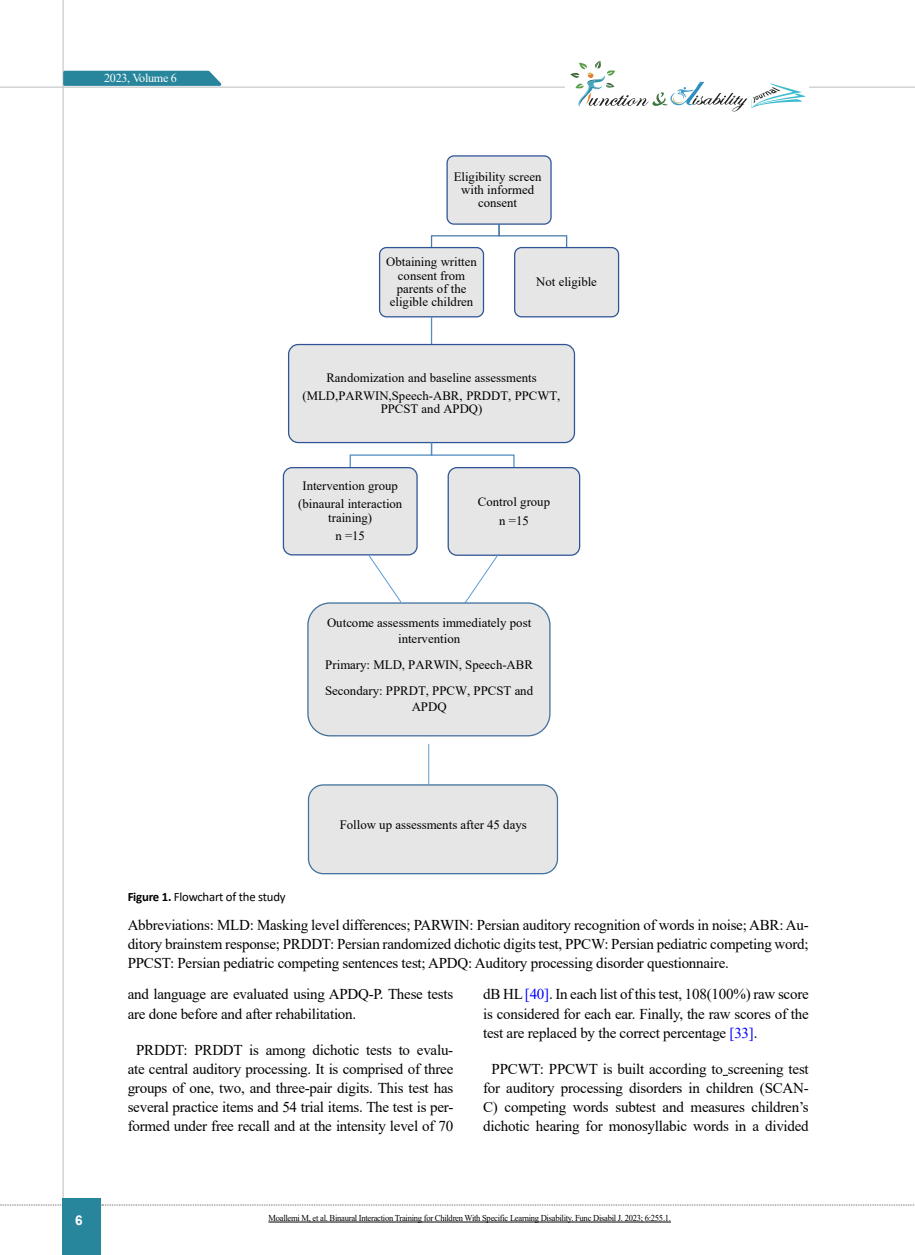
<style>
.page{position:relative;width:915px;height:1255px;background:#fff}
.page>*{position:absolute;margin:0;border:0;box-sizing:border-box;transform-origin:0 0}
.t1{font:15px/19px "Times New Roman";letter-spacing:-.015em;color:#000;text-align:center}
.t2{font:14.1px "Calibri";color:#000}
.t3{font:700 13.5px "Arial";color:#fff}
.t4{font:12.9px/15.9px "Times New Roman";color:#000;text-align:center}
.t5{font:12.75px/13.2px "Times New Roman";color:#000;text-align:center}
.t6{font:12.75px "Calibri";letter-spacing:-.015em;color:#000}
.t7{font:12.15px "Times New Roman";letter-spacing:-.025em;color:#fff}
.t8{font:9px "Times New Roman";letter-spacing:-.03em;color:#000;scale:.95 1}
.s1{font-weight:700}
.s2{color:#00f}
</style>
<div class="page">
<hr style="left:62px;top:0;width:2px;height:1254px;background:#c2c4c6">
<hr style="left:0;top:87px;width:914px;height:1px;background:#c2c4c6">
<svg style="left:0;top:1204px;width:63px;height:1px"></svg>
<svg style="left:102px;top:1204px;width:813px;height:1px"></svg>
<svg style="left:62px;top:69px;width:165px;height:18px;background:#549eb0"></svg>
<div style="left:63px;top:1198px;width:38px;height:56px;background:#27859c"></div>
<div style="left:564px;top:57px;width:244px;height:55px;background:#fff"></div>
<svg style="left:570px;top:61px;width:235px;height:51px"></svg>
<div style="left:446px;top:155px;width:105px;height:70px;background:#e7e6e6;border:1px solid #2f5597;border-radius:7px"></div>
<div style="left:379px;top:247px;width:105px;height:70px;background:#e7e6e6;border:1px solid #2f5597;border-radius:7px"></div>
<svg style="left:431px;top:317px;width:1px;height:27px"></svg>
<div style="left:288px;top:344px;width:287px;height:99px;background:#e7e6e6;border:1px solid #2f5597;border-radius:10px"></div>
<div style="left:283px;top:467px;width:134px;height:88px;background:#e7e6e6;border:1px solid #2f5597;border-radius:9px"></div>
<svg style="left:349px;top:441px;width:166px;height:28px"></svg>
<div style="left:447px;top:467px;width:133px;height:89px;background:#e7e6e6;border:1px solid #2f5597;border-radius:9px"></div>
<svg style="left:430px;top:223px;width:137px;height:26px"></svg>
<div style="left:514px;top:247px;width:105px;height:70px;background:#e7e6e6;border:1px solid #2f5597;border-radius:7px"></div>
<svg style="left:368px;top:554px;width:33px;height:48px"></svg>
<svg style="left:463px;top:554px;width:36px;height:48px"></svg>
<div style="left:307px;top:602px;width:243px;height:134px;background:#e7e6e6;border:1px solid #41719c;border-radius:22px"></div>
<div style="left:308px;top:784px;width:250px;height:90px;background:#e7e6e6;border:1px solid #41719c;border-radius:15px"></div>
<hr style="left:428px;top:743px;width:1px;height:41px;background:#5b9bd5">
<hr style="left:268px;top:1221px;width:402px;height:1px;background:#000">
<p class="t7" style="left:104px;top:69px;width:74px">2023, Volume 6</p>
<p class="t5" style="left:453px;top:169px;width:89px">Eligibility screen with informed consent</p>
<p class="t5" style="left:386px;top:255px;width:92px">Obtaining written consent from parents of the eligible children</p>
<p class="t5" style="left:536px;top:275px;width:62px">Not eligible</p>
<p class="t5" style="left:302px;top:368px;width:259px;line-height:18.3px">Randomization and baseline assessments (MLD,PARWIN,Speech-ABR, PRDDT, PPCWT,</p>
<p class="t5" style="left:380px;top:402px;width:103px">PPCST and APDQ)</p>
<p class="t5" style="left:298px;top:476px;width:105px;line-height:18.3px">Intervention group (binaural interaction</p>
<p class="t5" style="left:328px;top:508px;width:45px;line-height:18.5px">training) n =15</p>
<p class="t5" style="left:477px;top:492px;width:74px;line-height:18.3px">Control group n =15</p>
<p class="t4" style="left:327px;top:614px;width:206px">Outcome assessments immediately post intervention</p>
<p class="t4" style="left:325px;top:651px;width:209px;line-height:26.1px;text-align:left">Primary: MLD, PARWIN, Speech-ABR<br>Secondary: PPRDT, PPCW, PPCST and</p>
<p class="t4" style="left:411px;top:698px;width:36px">APDQ</p>
<p class="t3" style="left:75px;top:1210px;width:9px">6</p>
<p class="t4" style="left:339px;top:816px;width:188px">Follow up assessments after 45 days</p>
<p class="t6" style="left:128px;top:887px;width:159px"><span class="s1">Figure 1.</span> Flowchart of the study</p>
<p class="t1" style="left:128px;top:914px;width:682px;text-align:justify">Abbreviations: MLD: Masking level differences; PARWIN: Persian auditory recognition of words in noise; ABR: Au&shy;ditory brainstem response; PRDDT: Persian randomized dichotic digits test, PPCW: Persian pediatric competing word; PPCST: Persian pediatric competing sentences test; APDQ: Auditory processing disorder questionnaire.</p>
<p class="t2" style="left:460px;top:956px;width:16px">13</p>
<p class="t1" style="left:128px;top:984px;width:327px;text-align:left">and language are evaluated using APDQ-P. These tests are done before and after rehabilitation.</p>
<p class="t1" style="left:128px;top:1039px;width:327px">PRDDT: PRDDT is among dichotic tests to evalu&shy;ate central auditory processing. It is comprised of three groups of one, two, and three-pair digits. This test has several practice items and 54 trial items. The test is per&shy;formed under free recall and at the intensity level of 70</p>
<p class="t1" style="left:483px;top:984px;width:327px;text-align:justify">dB HL <span class="s2">[40]</span>. In each list of this test, 108(100%) raw score is considered for each ear. Finally, the raw scores of the test are replaced by the correct percentage <span class="s2">[33]</span>.</p>
<p class="t1" style="left:483px;top:1058px;width:327px">PPCWT: PPCWT is built according to screening test for auditory processing disorders in children (SCAN-C) competing words subtest and measures children’s dichotic hearing for monosyllabic words in a divided</p>
<p class="t8" style="left:268px;top:1211px;width:425px">Moallemi M, et al. Binaural Interaction Training for Children With Specific Learning Disability. Func Disabil J. 2023; 6:255.1.</p>
</div>
